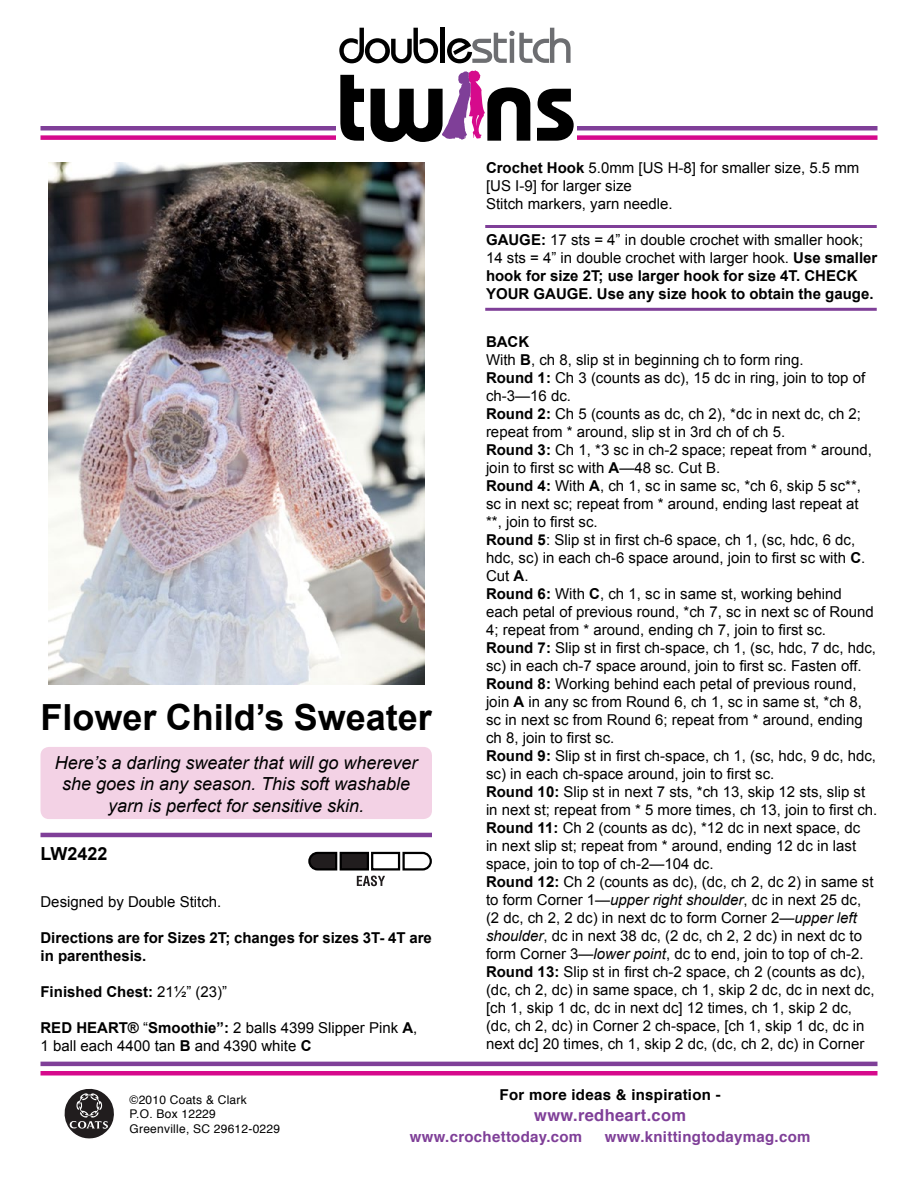
<style>
.page{position:relative;width:918px;height:1188px;background:#fff}
.page>*{position:absolute;margin:0;border:0;box-sizing:border-box;transform-origin:0 0}
.t1{font:700 36px "Arial";color:#000}
.t2{font:italic 18px/21.6px "Arial";color:#000;text-align:center}
.t3{font:700 18px "Arial";color:#000}
.t4{font:700 16.5px "Helvetica";letter-spacing:.02em;color:#7f3f98}
.t5{font:15px/18px "Arial";color:#000}
.t6{font:700 15px/18px "Arial";color:#000}
.t7{font:700 15px "Helvetica";letter-spacing:.02em;color:#7f3f98}
.t8{font:700 15px "Helvetica";letter-spacing:.02em;color:#000}
.t9{font:12px/14.4px "Helvetica";letter-spacing:.02em;color:#000}
.s1{font-weight:400}
.s2{font-weight:700}
.s3{font-style:italic}
</style>
<div class="page">
<svg style="left:64px;top:1088px;width:50px;height:51px"></svg>
<hr style="left:40px;top:126px;width:838px;height:4px;background:#7f3f98">
<div style="left:40px;top:135px;width:838px;height:5px;background:#d60a8c"></div>
<div style="left:337px;top:18px;width:240px;height:128px;background:#fff"></div>
<svg style="left:292px;top:28px;width:282px;height:114px"></svg>
<hr style="left:40px;top:1062px;width:838px;height:4px;background:#7f3f98">
<div style="left:40px;top:1071px;width:838px;height:5px;background:#d60a8c"></div>
<img style="left:48px;top:162px;width:376px;height:522px">
<hr style="left:40px;top:833px;width:392px;height:4px;background:#7f3f98">
<svg style="left:308px;top:851px;width:124px;height:35px"></svg>
<hr style="left:485px;top:225px;width:392px;height:3px;background:#7f3f98">
<hr style="left:485px;top:308px;width:392px;height:3px;background:#7f3f98">
<div style="left:40px;top:747px;width:392px;height:72px;background:#f3d2e5;border-radius:9px"></div>
<h1 class="t1" style="left:40px;top:693px;width:393px">Flower Child’s Sweater</h1>
<p class="t2" style="left:55px;top:752px;width:364px">Here’s a darling sweater that will go wherever she goes in any season. This soft washable yarn is perfect for sensitive skin.</p>
<p class="t3" style="left:40px;top:842px;width:69px">LW2422</p>
<p class="t5" style="left:40px;top:893px;width:182px">Designed by Double Stitch.</p>
<p class="t6" style="left:40px;top:929px;width:393px">Directions are for Sizes 2T; changes for sizes 3T- 4T are in parenthesis.</p>
<p class="t6" style="left:40px;top:983px;width:188px">Finished Chest: <span class="s1">21½” (23)”</span></p>
<p class="t5" style="left:40px;top:1019px;width:378px"><span class="s2">RED HEART®</span> “<span class="s2">Smoothie”:</span> 2 balls 4399 Slipper Pink <span class="s2">A</span>,<br>1 ball each 4400 tan <span class="s2">B</span> and 4390 white <span class="s2">C</span></p>
<p class="t5" style="left:486px;top:159px;width:375px"><span class="s2">Crochet Hook</span> 5.0mm [US H-8] for smaller size, 5.5 mm [US I-9] for larger size<br>Stitch markers, yarn needle.</p>
<p class="t6" style="left:486px;top:231px;width:393px">GAUGE: <span class="s1">17 sts = 4” in double crochet with smaller hook; 14 sts = 4” in double crochet with larger hook.</span> Use smaller hook for size 2T; use larger hook for size 4T. CHECK YOUR GAUGE. Use any size hook to obtain the gauge.</p>
<p class="t5" style="left:486px;top:333px;width:393px"><span class="s2">BACK<br></span>With <span class="s2">B</span>, ch 8, slip st in beginning ch to form ring.<br><span class="s2">Round 1:</span> Ch 3 (counts as dc), 15 dc in ring, join to top of ch-3—16 dc.<br><span class="s2">Round 2:</span> Ch 5 (counts as dc, ch 2), *dc in next dc, ch 2; repeat from * around, slip st in 3rd ch of ch 5.<br><span class="s2">Round 3:</span> Ch 1, *3 sc in ch-2 space; repeat from * around, join to first sc with <span class="s2">A</span>—48 sc. Cut B.<br><span class="s2">Round 4:</span> With <span class="s2">A</span>, ch 1, sc in same sc, *ch 6, skip 5 sc**, sc in next sc; repeat from * around, ending last repeat at **, join to first sc.<br><span class="s2">Round 5</span>: Slip st in first ch-6 space, ch 1, (sc, hdc, 6 dc, hdc, sc) in each ch-6 space around, join to first sc with <span class="s2">C</span>.<br>Cut <span class="s2">A</span>.<br><span class="s2">Round 6:</span> With <span class="s2">C</span>, ch 1, sc in same st, working behind each petal of previous round, *ch 7, sc in next sc of Round 4; repeat from * around, ending ch 7, join to first sc.<br><span class="s2">Round 7:</span> Slip st in first ch-space, ch 1, (sc, hdc, 7 dc, hdc, sc) in each ch-7 space around, join to first sc. Fasten off.<br><span class="s2">Round 8:</span> Working behind each petal of previous round, join <span class="s2">A</span> in any sc from Round 6, ch 1, sc in same st, *ch 8, sc in next sc from Round 6; repeat from * around, ending ch 8, join to first sc.<br><span class="s2">Round 9:</span> Slip st in first ch-space, ch 1, (sc, hdc, 9 dc, hdc, sc) in each ch-space around, join to first sc.<br><span class="s2">Round 10:</span> Slip st in next 7 sts, *ch 13, skip 12 sts, slip st in next st; repeat from * 5 more times, ch 13, join to first ch.<br><span class="s2">Round 11:</span> Ch 2 (counts as dc), *12 dc in next space, dc<br>in next slip st; repeat from * around, ending 12 dc in last space, join to top of ch-2—104 dc.<br><span class="s2">Round 12:</span> Ch 2 (counts as dc), (dc, ch 2, dc 2) in same st to form Corner 1—<span class="s3">upper right shoulder</span>, dc in next 25 dc, (2 dc, ch 2, 2 dc) in next dc to form Corner 2—<span class="s3">upper left shoulder</span>, dc in next 38 dc, (2 dc, ch 2, 2 dc) in next dc to form Corner 3—<span class="s3">lower point</span>, dc to end, join to top of ch-2.<br><span class="s2">Round 13:</span> Slip st in first ch-2 space, ch 2 (counts as dc), (dc, ch 2, dc) in same space, ch 1, skip 2 dc, dc in next dc, [ch 1, skip 1 dc, dc in next dc] 12 times, ch 1, skip 2 dc, (dc, ch 2, dc) in Corner 2 ch-space, [ch 1, skip 1 dc, dc in next dc] 20 times, ch 1, skip 2 dc, (dc, ch 2, dc) in Corner</p>
<p class="t9" style="left:130px;top:1093px;width:152px">©2010 Coats &amp; Clark<br>P.O. Box 12229<br>Greenville, SC 29612-0229</p>
<p class="t8" style="left:500px;top:1083px;width:223px">For more ideas &amp; inspiration -</p>
<p class="t4" style="left:534px;top:1102px;width:153px">www.redheart.com</p>
<p class="t7" style="left:410px;top:1125px;width:174px">www.crochettoday.com</p>
<p class="t7" style="left:605px;top:1125px;width:207px">www.knittingtodaymag.com</p>
</div>
